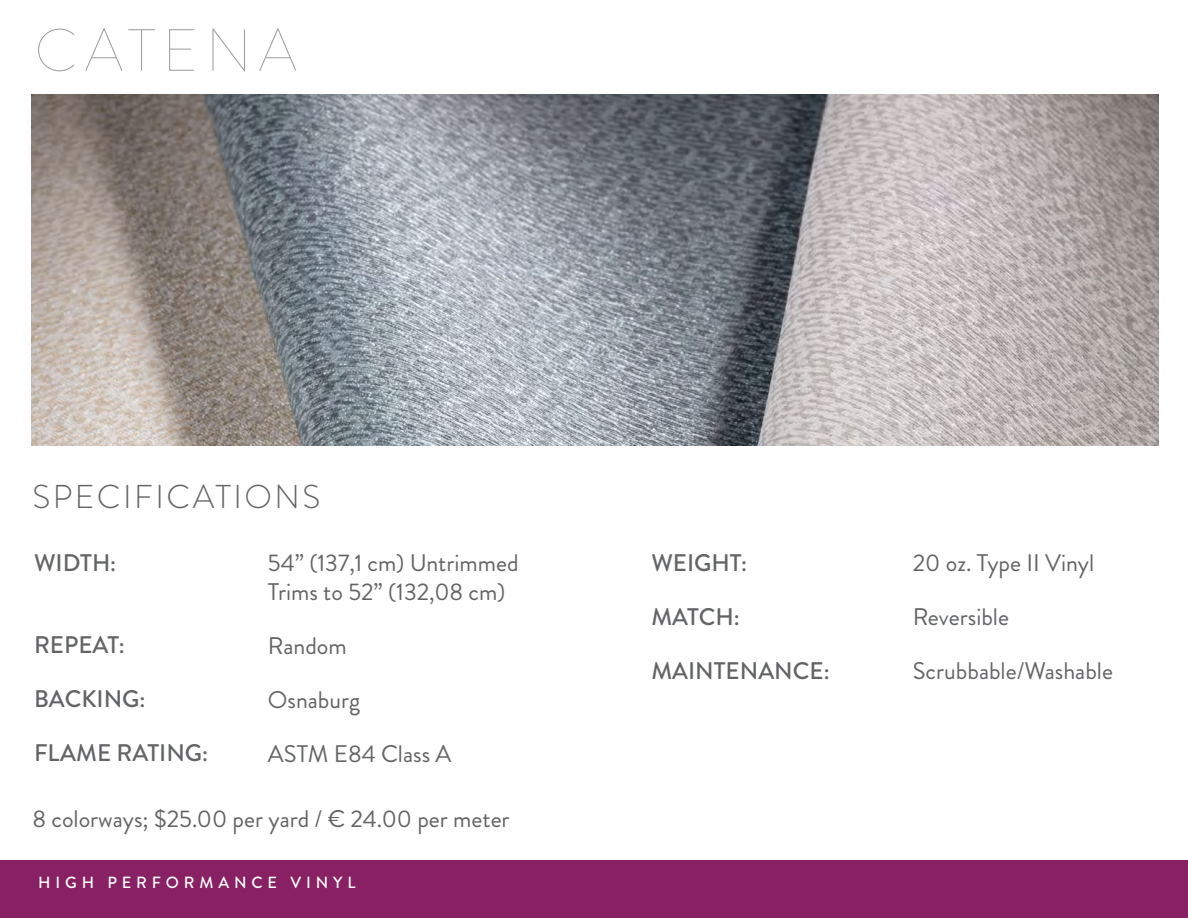
<style>
.page{position:relative;width:1188px;height:918px;background:#fff}
.page>*{position:absolute;margin:0;border:0;box-sizing:border-box;transform-origin:0 0}
.t1{font:100 59.4px "Brandon Grotesque";letter-spacing:.12em;color:#9d9fa2}
.t2{font:300 33px "Brandon Grotesque";letter-spacing:.075em;color:#636466}
.t3{font:24px/28.8px "Brandon Grotesque";color:#636466}
.t4{font:500 24px "Brandon Grotesque";color:#636466}
.t5{font:500 16.2px "Brandon Grotesque";letter-spacing:.3em;color:#fff}
</style>
<div class="page">
<div style="left:0;top:860px;width:1188px;height:58px;background:#882163"></div>
<img style="left:32px;top:94px;width:1126px;height:352px">
<h1 class="t1" style="left:34px;top:10px;width:264px">CATENA</h1>
<h2 class="t2" style="left:32px;top:474px;width:290px">SPECIFICATIONS</h2>
<p class="t4" style="left:34px;top:546px;width:84px">WIDTH:</p>
<p class="t4" style="left:34px;top:628px;width:92px">REPEAT:</p>
<p class="t4" style="left:34px;top:682px;width:113px">BACKING:</p>
<p class="t4" style="left:34px;top:736px;width:176px">FLAME RATING:</p>
<p class="t3" style="left:268px;top:549px;width:252px">54” (137,1 cm) Untrimmed<br>Trims to 52” (132,08 cm)</p>
<p class="t3" style="left:268px;top:632px;width:80px">Random</p>
<p class="t3" style="left:268px;top:686px;width:94px">Osnaburg</p>
<p class="t3" style="left:268px;top:740px;width:185px">ASTM E84 Class A</p>
<p class="t3" style="left:32px;top:805px;width:479px">8 colorways; $25.00 per yard / € 24.00 per meter</p>
<p class="t5" style="left:38px;top:871px;width:319px">HIGH PERFORMANCE VINYL</p>
<p class="t4" style="left:651px;top:546px;width:97px">WEIGHT:</p>
<p class="t4" style="left:651px;top:600px;width:90px">MATCH:</p>
<p class="t4" style="left:651px;top:654px;width:180px">MAINTENANCE:</p>
<p class="t3" style="left:913px;top:549px;width:183px">20 oz. Type II Vinyl</p>
<p class="t3" style="left:913px;top:603px;width:98px">Reversible</p>
<p class="t3" style="left:913px;top:657px;width:202px">Scrubbable/Washable</p>
</div>
